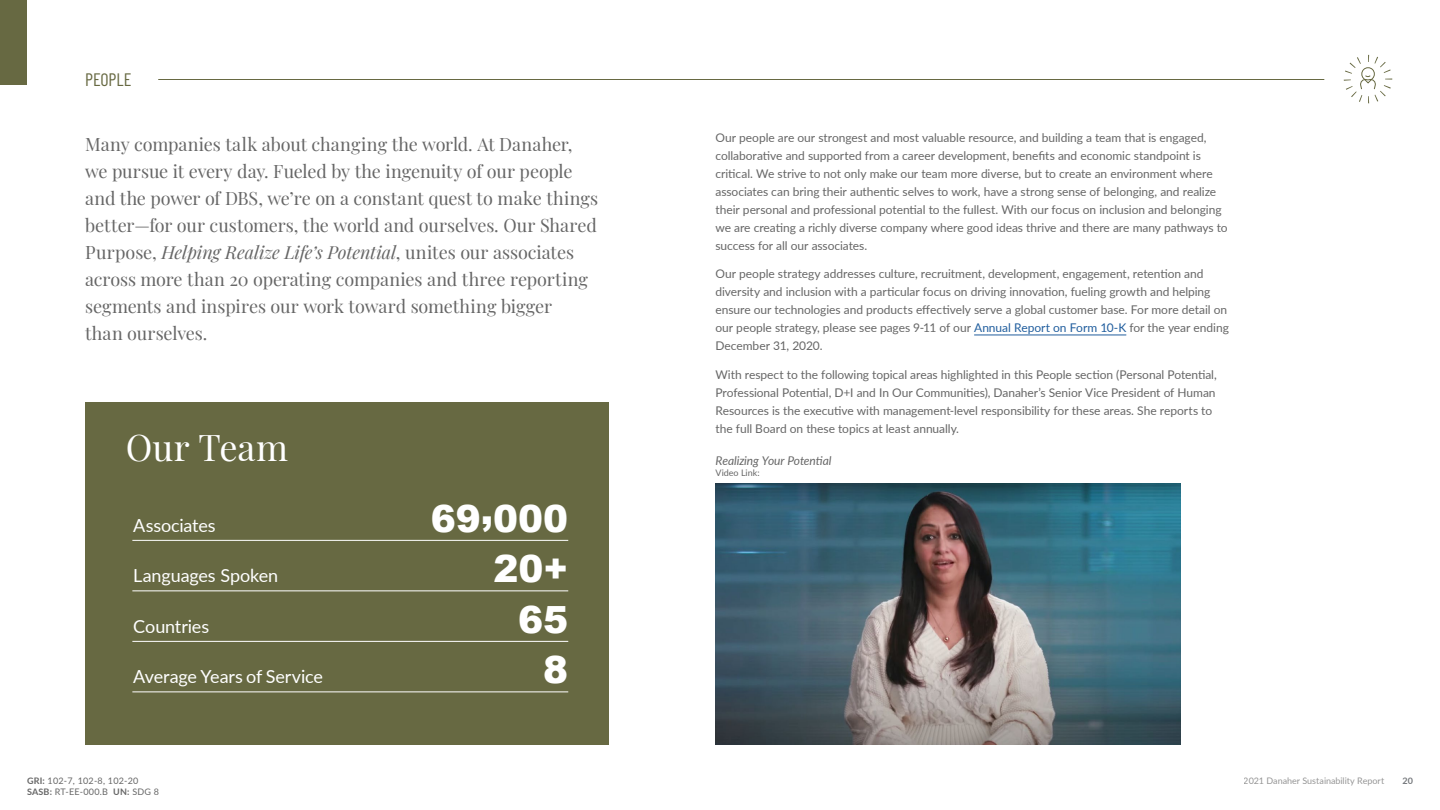
<style>
.page{position:relative;width:1440px;height:810px;background:#fff}
.page>*{position:absolute;margin:0;border:0;box-sizing:border-box;transform-origin:0 0}
.t1{font:900 37.5px/50.5px "Arial";color:#fff;text-align:right}
.t2{font:36px "Playfair Display";letter-spacing:-.005em;color:#fff}
.t3{font:18px/27px "Playfair Display";letter-spacing:-.005em;color:#666}
.t4{font:18px "Lato";letter-spacing:-.005em;color:#fff}
.t5{font:18px "Barlow Condensed";color:#676942}
.t6{font:12px/18px "Lato";letter-spacing:-.005em;color:#666}
.t7{font:italic 12px "Lato";letter-spacing:-.005em;color:#666}
.t8{font:9px/10.8px "Lato";letter-spacing:.025em;color:#666}
.t9{font:9px "Lato";color:#666}
.t10{font:700 9px "Lato";color:#75787c}
.s1{font-style:italic}
.s2{color:#215e9e}
.s3{font-weight:700}
</style>
<div class="page">
<div style="left:0;top:0;width:27px;height:85px;background:#676942"></div>
<hr style="left:158px;top:79px;width:1166px;height:1px;background:#676942">
<hr style="left:974px;top:335px;width:152px;height:1px;background:#215e9e">
<img style="left:716px;top:483px;width:464px;height:262px">
<div style="left:85px;top:402px;width:523px;height:343px;background:#676942"></div>
<hr style="left:132px;top:540px;width:436px;height:1px;background:#fff">
<hr style="left:132px;top:590px;width:436px;height:1px;background:#fff">
<hr style="left:132px;top:641px;width:436px;height:1px;background:#fff">
<hr style="left:132px;top:692px;width:436px;height:1px;background:#fff">
<svg style="left:1344px;top:55px;width:48px;height:48px"></svg>
<h3 class="t5" style="left:85px;top:66px;width:48px">PEOPLE</h3>
<p class="t3" style="left:85px;top:130px;width:515px">Many companies talk about changing the world. At Danaher, we pursue it every day. Fueled by the ingenuity of our people and the power of DBS, we’re on a constant quest to make things better—for our customers, the world and ourselves. Our Shared Purpose, <span class="s1">Helping Realize Life’s Potential</span>, unites our associates across more than 20 operating companies and three reporting segments and inspires our work toward something bigger<br>than ourselves.</p>
<p class="t6" style="left:716px;top:128px;width:514px">Our people are our strongest and most valuable resource, and building a team that is engaged, collaborative and supported from a career development, benefits and economic standpoint is critical. We strive to not only make our team more diverse, but to create an environment where associates can bring their authentic selves to work, have a strong sense of belonging, and realize their personal and professional potential to the fullest. With our focus on inclusion and belonging we are creating a richly diverse company where good ideas thrive and there are many pathways to success for all our associates.</p>
<p class="t6" style="left:716px;top:264px;width:515px">Our people strategy addresses culture, recruitment, development, engagement, retention and diversity and inclusion with a particular focus on driving innovation, fueling growth and helping ensure our technologies and products effectively serve a global customer base. For more detail on our people strategy, please see pages 9-11 of our <span class="s2">Annual Report on Form 10-K</span> for the year ending December 31, 2020.</p>
<p class="t6" style="left:716px;top:365px;width:503px">With respect to the following topical areas highlighted in this People section (Personal Potential, Professional Potential, D+I and In Our Communities), Danaher’s Senior Vice President of Human Resources is the executive with management-level responsibility for these areas. She reports to the full Board on these topics at least annually.</p>
<h2 class="t2" style="left:126px;top:419px;width:164px">Our Team</h2>
<p class="t7" style="left:716px;top:452px;width:118px">Realizing Your Potential</p>
<p class="t9" style="left:716px;top:466px;width:46px">Video Link:</p>
<h3 class="t4" style="left:133px;top:512px;width:84px">Associates</h3>
<h3 class="t4" style="left:133px;top:563px;width:146px">Languages Spoken</h3>
<h3 class="t4" style="left:133px;top:613px;width:77px">Countries</h3>
<h3 class="t4" style="left:133px;top:664px;width:191px">Average Years of Service</h3>
<h1 class="t1" style="left:431px;top:492px;width:139px">69,000<br>20+<br>65<br>8</h1>
<p class="t8" style="left:27px;top:775px;width:134px"><span class="s3">GRI:</span> 102-7, 102-8, 102-20<br><span class="s3">SASB:</span> RT-EE-000.B <span class="s3">UN:</span> SDG 8</p>
<p class="t9" style="left:1244px;top:774px;width:142px">2021 Danaher Sustainability Report</p>
<p class="t10" style="left:1403px;top:774px;width:12px">20</p>
</div>
